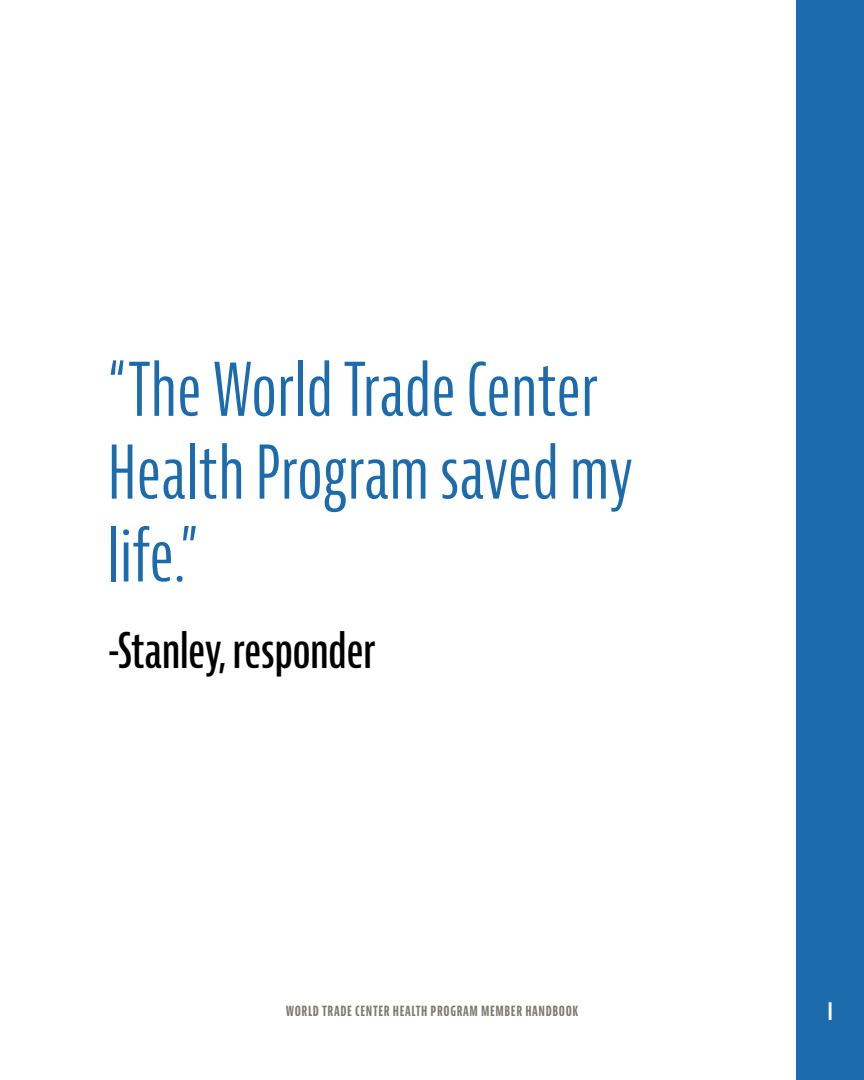
<style>
.page{position:relative;width:864px;height:1080px;background:#fff}
.page>*{position:absolute;margin:0;border:0;box-sizing:border-box;transform-origin:0 0}
.Callout{font:extra-condensed 72px/82.8px "Bernina Sans";letter-spacing:.01em;color:#1b6bad}
.Callout_Credit{font:600 extra-condensed 48px "Bernina Sans";color:#000}
.t1{font:700 extra-condensed 23.55px "Bernina Sans";color:#fff}
.t2{font:700 extra-condensed 15px "Bernina Sans";letter-spacing:.04em;color:#7e7a70}
</style>
<div class="page">
<div style="left:796px;top:0;width:68px;height:1080px;background:#1b6bad"></div>
<p class="Callout" style="left:108px;top:351px;width:526px">“The World Trade Center<br>Health Program saved my life.”</p>
<p class="Callout_Credit" style="left:108px;top:623px;width:269px">-Stanley, responder</p>
<p class="t2" style="left:286px;top:1002px;width:294px">WORLD TRADE CENTER HEALTH PROGRAM MEMBER HANDBOOK</p>
<p class="t1" style="left:828px;top:998px;width:6px">I</p>
</div>
